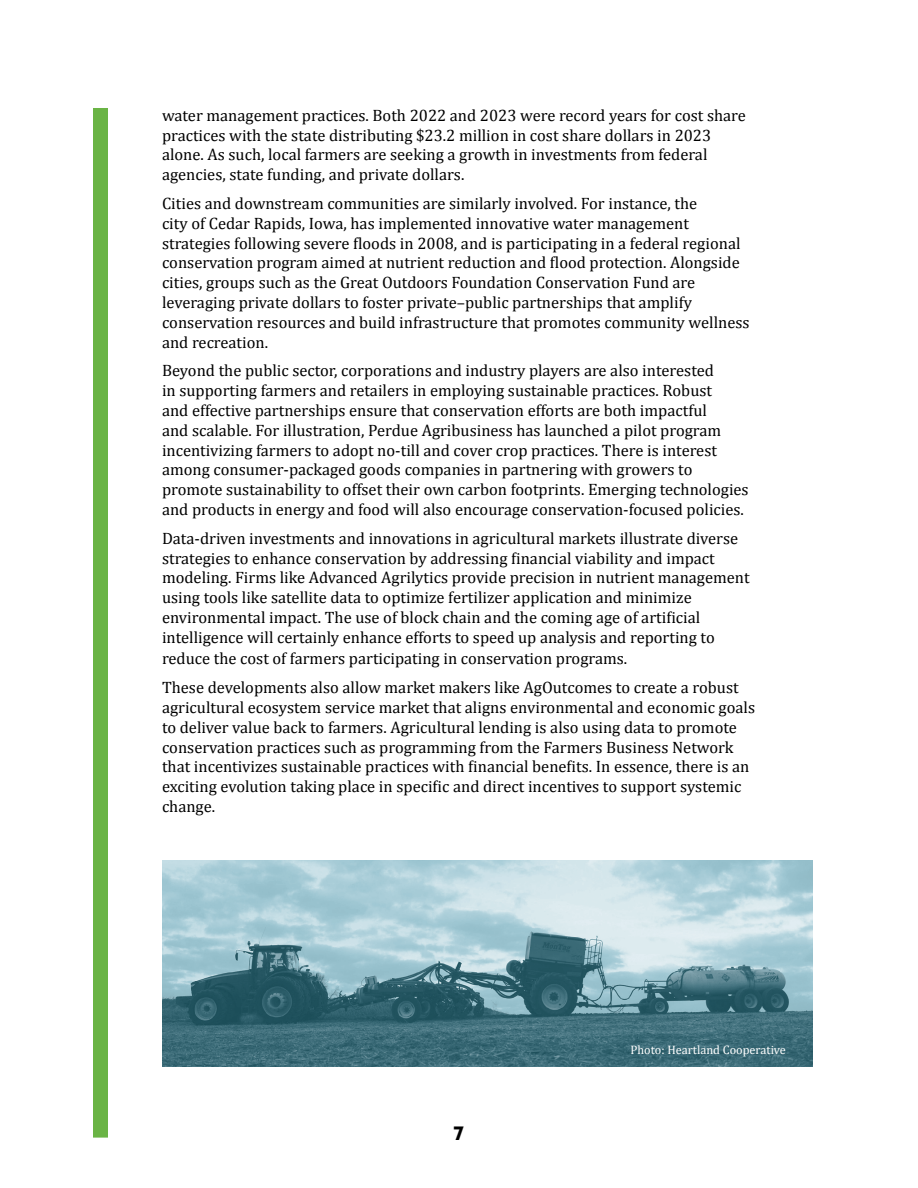
<style>
.page{position:relative;width:918px;height:1188px;background:#fff}
.page>*{position:absolute;margin:0;border:0;box-sizing:border-box;transform-origin:0 0}
.t1{font:700 18px "Ofelia Display";color:#000}
.t2{font:16.5px/19.8px "Cambria";color:#000}
.t3{font:12.3px "Cambria";color:#fff}
</style>
<div class="page">
<div style="left:93px;top:108px;width:15px;height:1030px;background:#6ab445"></div>
<img style="left:162px;top:860px;width:651px;height:206px">
<p class="t2" style="left:162px;top:105px;width:585px">water management practices. Both 2022 and 2023 were record years for cost share practices with the state distributing $23.2 million in cost share dollars in 2023 alone. As such, local farmers are seeking a growth in investments from federal agencies, state funding, and private dollars.</p>
<p class="t2" style="left:162px;top:193px;width:589px">Cities and downstream communities are similarly involved. For instance, the<br>city of Cedar Rapids, Iowa, has implemented innovative water management strategies following severe floods in 2008, and is participating in a federal regional conservation program aimed at nutrient reduction and flood protection. Alongside cities, groups such as the Great Outdoors Foundation Conservation Fund are leveraging private dollars to foster private–public partnerships that amplify conservation resources and build infrastructure that promotes community wellness and recreation.</p>
<p class="t2" style="left:162px;top:361px;width:588px">Beyond the public sector, corporations and industry players are also interested<br>in supporting farmers and retailers in employing sustainable practices. Robust<br>and effective partnerships ensure that conservation efforts are both impactful<br>and scalable. For illustration, Perdue Agribusiness has launched a pilot program incentivizing farmers to adopt no-till and cover crop practices. There is interest among consumer-packaged goods companies in partnering with growers to promote sustainability to offset their own carbon footprints. Emerging technologies and products in energy and food will also encourage conservation-focused policies.</p>
<p class="t2" style="left:162px;top:528px;width:589px">Data-driven investments and innovations in agricultural markets illustrate diverse strategies to enhance conservation by addressing financial viability and impact modeling. Firms like Advanced Agrilytics provide precision in nutrient management using tools like satellite data to optimize fertilizer application and minimize environmental impact. The use of block chain and the coming age of artificial intelligence will certainly enhance efforts to speed up analysis and reporting to</p>
<p class="t2" style="left:162px;top:644px;width:578px;line-height:28.8px">reduce the cost of farmers participating in conservation programs.<br>These developments also allow market makers like AgOutcomes to create a robust</p>
<p class="t2" style="left:162px;top:697px;width:595px">agricultural ecosystem service market that aligns environmental and economic goals to deliver value back to farmers. Agricultural lending is also using data to promote conservation practices such as programming from the Farmers Business Network that incentivizes sustainable practices with financial benefits. In essence, there is an exciting evolution taking place in specific and direct incentives to support systemic change.</p>
<p class="t1" style="left:454px;top:1120px;width:12px">7</p>
<p class="t3" style="left:631px;top:1042px;width:157px">Photo: Heartland Cooperative</p>
</div>
